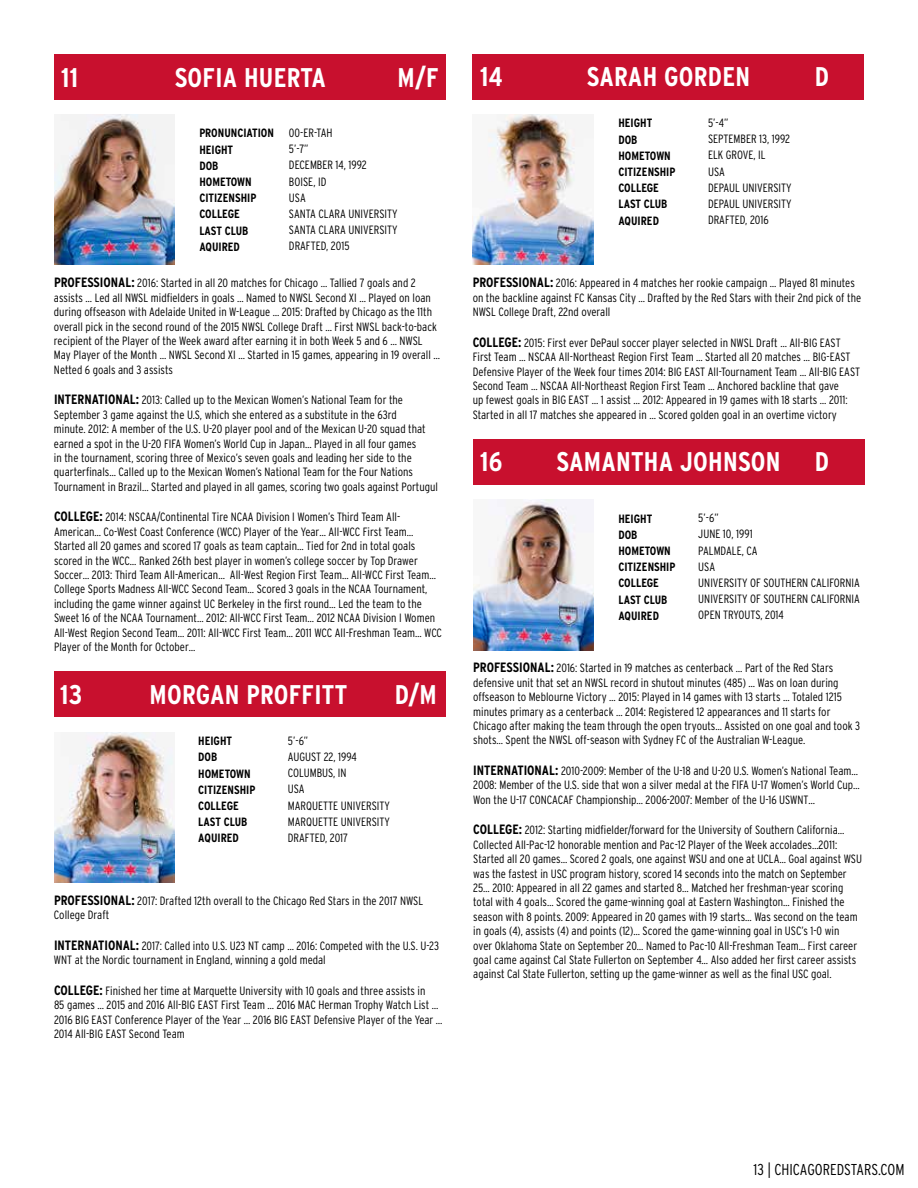
<style>
.page{position:relative;width:918px;height:1188px;background:#fff}
.page>*{position:absolute;margin:0;border:0;box-sizing:border-box;transform-origin:0 0}
.t1{font:700 condensed 27px "Interstate";letter-spacing:.01em;color:#fff}
.t2{font:300 condensed 15.75px "Interstate";color:#000}
.t3{font:300 condensed 12px/14.4px "Interstate";color:#000}
.t4{font:700 condensed 12px/16.2px "Interstate";color:#000}
.s1{font-weight:300}
.s2{font-weight:700;font-size:13.5px}
</style>
<div class="page">
<div style="left:54px;top:54px;width:392px;height:45px;background:#c8102e"></div>
<img style="left:54px;top:114px;width:120px;height:151px">
<div style="left:54px;top:672px;width:392px;height:45px;background:#c8102e"></div>
<img style="left:54px;top:732px;width:120px;height:151px">
<div style="left:473px;top:54px;width:391px;height:45px;background:#c8102e"></div>
<img style="left:473px;top:114px;width:120px;height:151px">
<div style="left:473px;top:439px;width:392px;height:45px;background:#c8102e"></div>
<img style="left:473px;top:500px;width:121px;height:150px">
<h1 class="t1" style="left:61px;top:62px;width:19px">11</h1>
<h1 class="t1" style="left:175px;top:62px;width:153px">SOFIA HUERTA</h1>
<h1 class="t1" style="left:398px;top:62px;width:43px">M/F</h1>
<p class="t4" style="left:199px;top:125px;width:135px">PRONUNCIATION <span class="s1">00-ER-TAH<br></span>HEIGHT</p>
<p class="t3" style="left:289px;top:142px;width:21px">5’-7”</p>
<p class="t4" style="left:199px;top:157px;width:21px">DOB</p>
<p class="t3" style="left:289px;top:158px;width:79px">DECEMBER 14, 1992</p>
<p class="t4" style="left:199px;top:174px;width:54px">HOMETOWN</p>
<p class="t3" style="left:289px;top:174px;width:39px">BOISE, ID</p>
<p class="t4" style="left:199px;top:190px;width:59px">CITIZENSHIP</p>
<p class="t3" style="left:289px;top:190px;width:18px">USA</p>
<p class="t4" style="left:199px;top:206px;width:42px">COLLEGE</p>
<p class="t3" style="left:289px;top:206px;width:110px">SANTA CLARA UNIVERSITY</p>
<p class="t4" style="left:199px;top:222px;width:51px">LAST CLUB</p>
<p class="t3" style="left:289px;top:223px;width:110px">SANTA CLARA UNIVERSITY</p>
<p class="t4" style="left:199px;top:238px;width:42px">AQUIRED</p>
<p class="t3" style="left:289px;top:239px;width:62px">DRAFTED, 2015</p>
<p class="t3" style="left:54px;top:276px;width:388px"><span class="s2">PROFESSIONAL:</span> 2016: Started in all 20 matches for Chicago … Tallied 7 goals and 2 assists … Led all NWSL midfielders in goals … Named to NWSL Second XI … Played on loan during offseason with Adelaide United in W-League … 2015: Drafted by Chicago as the 11th overall pick in the second round of the 2015 NWSL College Draft … First NWSL back-to-back recipient of the Player of the Week award after earning it in both Week 5 and 6 … NWSL May Player of the Month … NWSL Second XI … Started in 15 games, appearing in 19 overall … Netted 6 goals and 3 assists</p>
<p class="t3" style="left:54px;top:393px;width:386px"><span class="s2">INTERNATIONAL:</span> 2013: Called up to the Mexican Women’s National Team for the September 3 game against the U.S, which she entered as a substitute in the 63rd<br>minute. 2012: A member of the U.S. U-20 player pool and of the Mexican U-20 squad that earned a spot in the U-20 FIFA Women’s World Cup in Japan… Played in all four games<br>in the tournament, scoring three of Mexico’s seven goals and leading her side to the quarterfinals… Called up to the Mexican Women’s National Team for the Four Nations Tournament in Brazil… Started and played in all games, scoring two goals against Portugul</p>
<p class="t3" style="left:54px;top:510px;width:390px"><span class="s2">COLLEGE:</span> 2014: NSCAA/Continental Tire NCAA Division I Women’s Third Team All-American… Co-West Coast Conference (WCC) Player of the Year… All-WCC First Team… Started all 20 games and scored 17 goals as team captain… Tied for 2nd in total goals scored in the WCC… Ranked 26th best player in women’s college soccer by Top Drawer Soccer… 2013: Third Team All-American… All-West Region First Team… All-WCC First Team… College Sports Madness All-WCC Second Team… Scored 3 goals in the NCAA Tournament, including the game winner against UC Berkeley in the first round… Led the team to the Sweet 16 of the NCAA Tournament… 2012: All-WCC First Team… 2012 NCAA Division I Women All-West Region Second Team… 2011: All-WCC First Team… 2011 WCC All-Freshman Team… WCC Player of the Month for October…</p>
<h1 class="t1" style="left:60px;top:679px;width:24px">13</h1>
<h1 class="t1" style="left:150px;top:679px;width:199px">MORGAN PROFFITT</h1>
<h1 class="t1" style="left:395px;top:679px;width:44px">D/M</h1>
<p class="t4" style="left:198px;top:733px;width:35px">HEIGHT</p>
<p class="t3" style="left:288px;top:733px;width:22px">5’-6”</p>
<p class="t4" style="left:198px;top:749px;width:21px">DOB</p>
<p class="t3" style="left:288px;top:749px;width:70px">AUGUST 22, 1994</p>
<p class="t4" style="left:198px;top:765px;width:54px">HOMETOWN</p>
<p class="t3" style="left:288px;top:766px;width:60px">COLUMBUS, IN</p>
<p class="t4" style="left:198px;top:781px;width:59px">CITIZENSHIP</p>
<p class="t3" style="left:288px;top:782px;width:18px">USA</p>
<p class="t4" style="left:198px;top:798px;width:42px">COLLEGE</p>
<p class="t3" style="left:288px;top:798px;width:104px">MARQUETTE UNIVERSITY</p>
<p class="t4" style="left:198px;top:814px;width:51px">LAST CLUB</p>
<p class="t3" style="left:288px;top:814px;width:104px">MARQUETTE UNIVERSITY</p>
<p class="t4" style="left:198px;top:830px;width:42px">AQUIRED</p>
<p class="t3" style="left:288px;top:830px;width:62px">DRAFTED, 2017</p>
<p class="t3" style="left:54px;top:893px;width:371px"><span class="s2">PROFESSIONAL:</span> 2017: Drafted 12th overall to the Chicago Red Stars in the 2017 NWSL<br>College Draft</p>
<p class="t3" style="left:54px;top:938px;width:387px"><span class="s2">INTERNATIONAL:</span> 2017: Called into U.S. U23 NT camp … 2016: Competed with the U.S. U-23<br>WNT at the Nordic tournament in England, winning a gold medal</p>
<p class="t3" style="left:54px;top:983px;width:390px"><span class="s2">COLLEGE:</span> Finished her time at Marquette University with 10 goals and three assists in<br>85 games … 2015 and 2016 All-BIG EAST First Team … 2016 MAC Herman Trophy Watch List … 2016 BIG EAST Conference Player of the Year … 2016 BIG EAST Defensive Player of the Year … 2014 All-BIG EAST Second Team</p>
<h1 class="t1" style="left:480px;top:61px;width:24px">14</h1>
<h1 class="t1" style="left:587px;top:61px;width:165px">SARAH GORDEN</h1>
<h1 class="t1" style="left:815px;top:61px;width:16px">D</h1>
<p class="t4" style="left:618px;top:115px;width:35px">HEIGHT</p>
<p class="t3" style="left:708px;top:115px;width:22px">5’-4”</p>
<p class="t4" style="left:618px;top:131px;width:21px">DOB</p>
<p class="t3" style="left:708px;top:132px;width:84px">SEPTEMBER 13, 1992</p>
<p class="t4" style="left:618px;top:147px;width:54px">HOMETOWN</p>
<p class="t3" style="left:708px;top:148px;width:59px">ELK GROVE, IL</p>
<p class="t4" style="left:618px;top:164px;width:59px">CITIZENSHIP</p>
<p class="t3" style="left:708px;top:164px;width:18px">USA</p>
<p class="t4" style="left:618px;top:180px;width:42px">COLLEGE</p>
<p class="t3" style="left:708px;top:180px;width:85px">DEPAUL UNIVERSITY</p>
<p class="t4" style="left:618px;top:196px;width:51px">LAST CLUB</p>
<p class="t3" style="left:708px;top:196px;width:85px">DEPAUL UNIVERSITY</p>
<p class="t4" style="left:618px;top:212px;width:42px">AQUIRED</p>
<p class="t3" style="left:708px;top:213px;width:62px">DRAFTED, 2016</p>
<p class="t3" style="left:473px;top:276px;width:390px"><span class="s2">PROFESSIONAL:</span> 2016: Appeared in 4 matches her rookie campaign … Played 81 minutes on the backline against FC Kansas City … Drafted by the Red Stars with their 2nd pick of the<br>NWSL College Draft, 22nd overall</p>
<p class="t3" style="left:473px;top:335px;width:389px"><span class="s2">COLLEGE:</span> 2015: First ever DePaul soccer player selected in NWSL Draft … All-BIG EAST First Team … NSCAA All-Northeast Region First Team … Started all 20 matches … BIG-EAST Defensive Player of the Week four times 2014: BIG EAST All-Tournament Team … All-BIG EAST Second Team … NSCAA All-Northeast Region First Team … Anchored backline that gave<br>up fewest goals in BIG EAST … 1 assist … 2012: Appeared in 19 games with 18 starts … 2011:<br>Started in all 17 matches she appeared in … Scored golden goal in an overtime victory</p>
<h1 class="t1" style="left:480px;top:446px;width:24px">16</h1>
<h1 class="t1" style="left:556px;top:446px;width:226px">SAMANTHA JOHNSON</h1>
<h1 class="t1" style="left:815px;top:446px;width:16px">D</h1>
<p class="t4" style="left:618px;top:510px;width:35px">HEIGHT</p>
<p class="t3" style="left:698px;top:511px;width:22px">5’-6”</p>
<p class="t4" style="left:618px;top:526px;width:21px">DOB</p>
<p class="t3" style="left:698px;top:527px;width:56px">JUNE 10, 1991</p>
<p class="t4" style="left:618px;top:543px;width:54px">HOMETOWN</p>
<p class="t3" style="left:698px;top:543px;width:61px">PALMDALE, CA</p>
<p class="t4" style="left:618px;top:559px;width:59px">CITIZENSHIP</p>
<p class="t3" style="left:698px;top:559px;width:18px">USA</p>
<p class="t4" style="left:618px;top:575px;width:42px">COLLEGE</p>
<p class="t3" style="left:698px;top:575px;width:163px">UNIVERSITY OF SOUTHERN CALIFORNIA</p>
<p class="t4" style="left:618px;top:591px;width:51px">LAST CLUB</p>
<p class="t3" style="left:698px;top:592px;width:163px">UNIVERSITY OF SOUTHERN CALIFORNIA</p>
<p class="t4" style="left:618px;top:607px;width:42px">AQUIRED</p>
<p class="t3" style="left:698px;top:608px;width:87px">OPEN TRYOUTS, 2014</p>
<p class="t3" style="left:473px;top:661px;width:388px"><span class="s2">PROFESSIONAL:</span> 2016: Started in 19 matches as centerback … Part of the Red Stars defensive unit that set an NWSL record in shutout minutes (485) … Was on loan during offseason to Meblourne Victory … 2015: Played in 14 games with 13 starts … Totaled 1215 minutes primary as a centerback … 2014: Registered 12 appearances and 11 starts for Chicago after making the team through the open tryouts… Assisted on one goal and took 3 shots… Spent the NWSL off-season with Sydney FC of the Australian W-League.</p>
<p class="t3" style="left:473px;top:764px;width:388px"><span class="s2">INTERNATIONAL:</span> 2010-2009: Member of the U-18 and U-20 U.S. Women’s National Team…<br>2008: Member of the U.S. side that won a silver medal at the FIFA U-17 Women’s World Cup…<br>Won the U-17 CONCACAF Championship… 2006-2007: Member of the U-16 USWNT…</p>
<p class="t3" style="left:473px;top:823px;width:390px"><span class="s2">COLLEGE:</span> 2012: Starting midfielder/forward for the University of Southern California… Collected All-Pac-12 honorable mention and Pac-12 Player of the Week accolades…2011:<br>Started all 20 games… Scored 2 goals, one against WSU and one at UCLA… Goal against WSU was the fastest in USC program history, scored 14 seconds into the match on September 25… 2010: Appeared in all 22 games and started 8… Matched her freshman-year scoring total with 4 goals… Scored the game-winning goal at Eastern Washington… Finished the season with 8 points. 2009: Appeared in 20 games with 19 starts… Was second on the team in goals (4), assists (4) and points (12)… Scored the game-winning goal in USC’s 1-0 win<br>over Oklahoma State on September 20… Named to Pac-10 All-Freshman Team… First career goal came against Cal State Fullerton on September 4… Also added her first career assists against Cal State Fullerton, setting up the game-winner as well as the final USC goal.</p>
<h2 class="t2" style="left:754px;top:1161px;width:152px">13 | CHICAGOREDSTARS.COM</h2>
</div>
